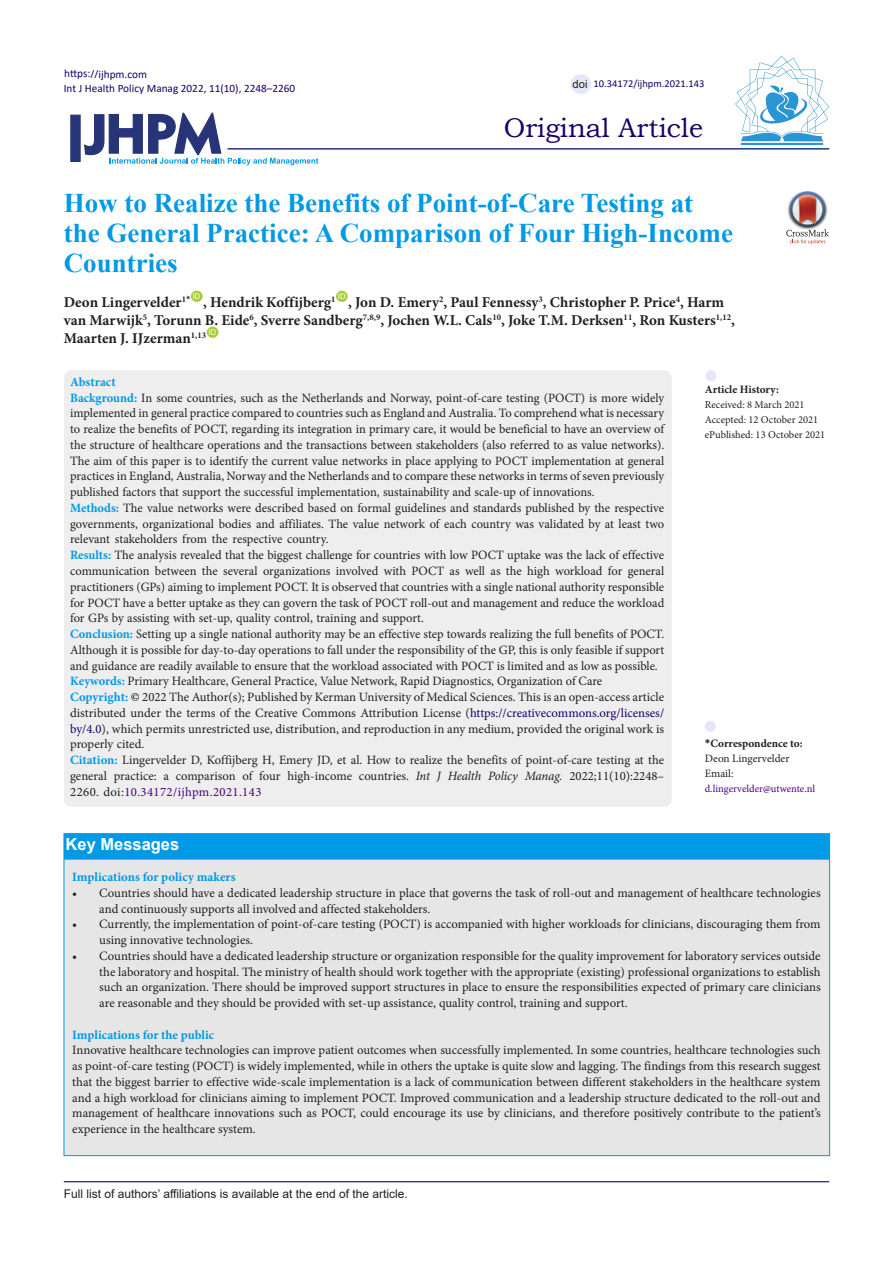
<style>
.page{position:relative;width:893px;height:1263px;background:#fff}
.page>*{position:absolute;margin:0;border:0;box-sizing:border-box;transform-origin:0 0}
.Default{font:700 27px/30px "Times New Roman";color:#0099e5}
.t1{font:27px "Bookman Old Style";color:#190066}
.t2{font:700 16.5px "Arial";color:#fff}
.Default-2{font:700 15px/18px "Minion Pro";color:#231f20}
.Default-3{font:12.75px/15.8px "Minion Pro";color:#231f20;text-align:justify}
.Default-4{font:700 12.75px "Minion Pro";color:#0099e5}
.t3{font:12px "Arial";color:#231f20}
.t4{font:11.25px "Calibri";color:#190066}
.t5{font:700 11.25px "Minion Pro";color:#231f20}
.t6{font:11.25px "Minion Pro";color:#231f20}
.t7{font:11.25px "Arial";color:#231f20}
.t8{font:10.5px "Minion Pro";color:#231f20}
.t9{font:10.5px "Minion Pro";color:#4b0082}
.t10{font:10.5px "Calibri";color:#190066}
.t11{font:7.8px "Arial";color:#fff}
.s1{font-weight:700;color:#0099e5}
.s2{color:#000}
.s3{color:#190066}
.s4{font-style:italic}
.s5{color:#4b0082}
.s6{font-family:"Calibri"}
</style>
<div class="page">
<svg style="left:84px;top:112px;width:234px;height:53px"></svg>
<div style="left:70px;top:115px;width:11px;height:47px;background:#273578;border:1px solid #273578"></div>
<div style="left:191px;top:291px;width:12px;height:11px;background:#a6ce39;border-radius:50%"></div>
<div style="left:336px;top:291px;width:12px;height:11px;background:#a6ce39;border-radius:50%"></div>
<div style="left:207px;top:327px;width:11px;height:11px;background:#a6ce39;border-radius:50%"></div>
<hr style="left:227px;top:148px;width:602px;height:2px;background:#273578">
<div style="left:64px;top:370px;width:608px;height:437px;background:#eee;border-radius:8px"></div>
<div style="left:705px;top:721px;width:11px;height:11px;background:#e6e6fa;border-radius:50%"></div>
<div style="left:705px;top:370px;width:11px;height:11px;background:#e6e6fa;border-radius:50%"></div>
<hr style="left:64px;top:1181px;width:765px;height:1px;background:#190066">
<hr style="left:741px;top:143px;width:82px;height:2px;background:#2995d2">
<svg style="left:735px;top:56px;width:94px;height:85px"></svg>
<div style="left:571px;top:74px;width:20px;height:20px;background:#e6e6fa;border-radius:50%"></div>
<img style="left:801px;top:191px;width:13px;height:1px">
<svg style="left:786px;top:192px;width:43px;height:52px"></svg>
<div style="left:64px;top:833px;width:766px;height:323px;background:#e6e6e6;border:1px solid #0099e5"></div>
<div style="left:64px;top:834px;width:766px;height:26px;background:#0099e5;border:2px solid #0099e5"></div>
<p class="t4" style="left:64px;top:66px;width:84px">https://ijhpm.com</p>
<p class="t4" style="left:64px;top:81px;width:233px">Int J Health Policy Manag 2022, 11(10), 2248–2260</p>
<p class="t7" style="left:573px;top:76px;width:17px">doi</p>
<p class="t10" style="left:593px;top:76px;width:112px">10.34172/ijhpm.2021.143</p>
<p class="t1" style="left:504px;top:110px;width:201px">Original Article</p>
<p class="Default" style="left:64px;top:188px;width:671px">How to Realize the Benefits of Point-of-Care Testing at the General Practice: A Comparison of Four High-Income<br>Countries</p>
<p class="Default-2" style="left:64px;top:293px;width:128px">Deon Lingervelder<sup>1</sup><sup>*</sup></p>
<p class="t11" style="left:193px;top:291px;width:9px">ID</p>
<p class="t11" style="left:338px;top:291px;width:9px">ID</p>
<p class="Default-2" style="left:64px;top:293px;width:673px;text-indent:284px">, Jon D. Emery<sup>2</sup>, Paul Fennessy<sup>3</sup>, Christopher P. Price<sup>4</sup>, Harm van Marwijk<sup>5</sup>, Torunn B. Eide<sup>6</sup>, Sverre Sandberg<sup>7,8,9</sup>, Jochen W.L. Cals<sup>10</sup>, Joke T.M. Derksen<sup>11</sup>, Ron Kusters<sup>1,12</sup>,<br>Maarten J. IJzerman<sup>1,13</sup></p>
<p class="Default-2" style="left:203px;top:293px;width:134px">, Hendrik Koffijberg<sup>1</sup></p>
<p class="t11" style="left:209px;top:327px;width:9px">ID</p>
<p class="Default-4" style="left:70px;top:373px;width:47px">Abstract</p>
<p class="Default-3" style="left:70px;top:390px;width:596px"><span class="s1">Background:</span> In some countries, such as the Netherlands and Norway, point-of-care testing (POCT) is more widely implemented in general practice compared to countries such as England and Australia. To comprehend what is necessary to realize the benefits of POCT, regarding its integration in primary care, it would be beneficial to have an overview of the structure of healthcare operations and the transactions between stakeholders (also referred to as value networks).<br>The aim of this paper is to identify the current value networks in place applying to POCT implementation at general practices in England, Australia, Norway and the Netherlands and to compare these networks in terms of seven previously published factors that support the successful implementation, sustainability and scale-up of innovations.</p>
<p class="Default-3" style="left:70px;top:500px;width:596px"><span class="s1">Methods:</span> The value networks were described based on formal guidelines and standards published by the respective governments, organizational bodies and affiliates. The value network of each country was validated by at least two relevant stakeholders from the respective country.</p>
<p class="Default-3" style="left:70px;top:547px;width:596px"><span class="s1">Results:</span> The analysis revealed that the biggest challenge for countries with low POCT uptake was the lack of effective communication between the several organizations involved with POCT as well as the high workload for general practitioners (GPs) aiming to implement POCT. It is observed that countries with a single national authority responsible for POCT have a better uptake as they can govern the task of POCT roll-out and management and reduce the workload for GPs by assisting with set-up, quality control, training and support.</p>
<p class="Default-3" style="left:70px;top:626px;width:596px"><span class="s1">Conclusion:</span> Setting up a single national authority may be an effective step towards realizing the full benefits of POCT.<br>Although it is possible for day-to-day operations to fall under the responsibility of the GP, this is only feasible if support and guidance are readily available to ensure that the workload associated with POCT is limited and as low as possible.</p>
<p class="Default-3" style="left:70px;top:673px;width:534px"><span class="s1">Keywords:</span> Primary Healthcare, General Practice, Value Network, Rapid Diagnostics, Organization of Care</p>
<p class="Default-3" style="left:70px;top:689px;width:596px"><span class="s1">Copyright:</span> <span class="s2">©</span> 2022 The Author(s); Published by Kerman University of Medical Sciences. This is an open-access article distributed under the terms of the Creative Commons Attribution License (<span class="s3">https://creativecommons.org/licenses/ by/4.0</span>), which permits unrestricted use, distribution, and reproduction in any medium, provided the original work is properly cited.</p>
<p class="Default-3" style="left:70px;top:752px;width:596px"><span class="s1">Citation:</span> Lingervelder D, Koffijberg H, Emery JD, et al. How to realize the benefits of point-of-care testing at the general practice: a comparison of four high-income countries. <span class="s4">Int J Health Policy Manag.</span> 2022;11(10):2248– 2260. doi:<span class="s5">10.34172/ijhpm.2021.143</span></p>
<p class="t2" style="left:66px;top:833px;width:115px">Key Messages</p>
<p class="t5" style="left:705px;top:382px;width:76px">Article History:</p>
<p class="t8" style="left:705px;top:398px;width:101px">Received: 8 March 2021</p>
<p class="t8" style="left:705px;top:413px;width:115px">Accepted: 12 October 2021</p>
<p class="t8" style="left:705px;top:428px;width:122px">ePublished: 13 October 2021</p>
<p class="t5" style="left:705px;top:735px;width:99px"><span class="s6">*</span>Correspondence to:</p>
<p class="t6" style="left:705px;top:751px;width:86px">Deon Lingervelder</p>
<p class="t6" style="left:705px;top:766px;width:30px">Email:</p>
<p class="t9" style="left:705px;top:782px;width:112px">d.lingervelder@utwente.nl</p>
<p class="Default-4" style="left:72px;top:868px;width:165px">Implications for policy makers</p>
<p class="Default-3" style="left:99px;top:885px;width:723px;text-indent:-27px">• Countries should have a dedicated leadership structure in place that governs the task of roll-out and management of healthcare technologies and continuously supports all involved and affected stakeholders.</p>
<p class="Default-3" style="left:99px;top:916px;width:723px;text-indent:-27px">• Currently, the implementation of point-of-care testing (POCT) is accompanied with higher workloads for clinicians, discouraging them from using innovative technologies.</p>
<p class="Default-3" style="left:99px;top:948px;width:723px;text-indent:-27px">• Countries should have a dedicated leadership structure or organization responsible for the quality improvement for laboratory services outside the laboratory and hospital. The ministry of health should work together with the appropriate (existing) professional organizations to establish such an organization. There should be improved support structures in place to ensure the responsibilities expected of primary care clinicians are reasonable and they should be provided with set-up assistance, quality control, training and support.</p>
<p class="Default-4" style="left:72px;top:1025px;width:144px">Implications for the public</p>
<p class="Default-3" style="left:72px;top:1042px;width:750px">Innovative healthcare technologies can improve patient outcomes when successfully implemented. In some countries, healthcare technologies such as point-of-care testing (POCT) is widely implemented, while in others the uptake is quite slow and lagging. The findings from this research suggest that the biggest barrier to effective wide-scale implementation is a lack of communication between different stakeholders in the healthcare system and a high workload for clinicians aiming to implement POCT. Improved communication and a leadership structure dedicated to the roll-out and management of healthcare innovations such as POCT, could encourage its use by clinicians, and therefore positively contribute to the patient’s experience in the healthcare system.</p>
<p class="t3" style="left:64px;top:1185px;width:346px">Full list of authors’ affiliations is available at the end of the article.</p>
</div>
